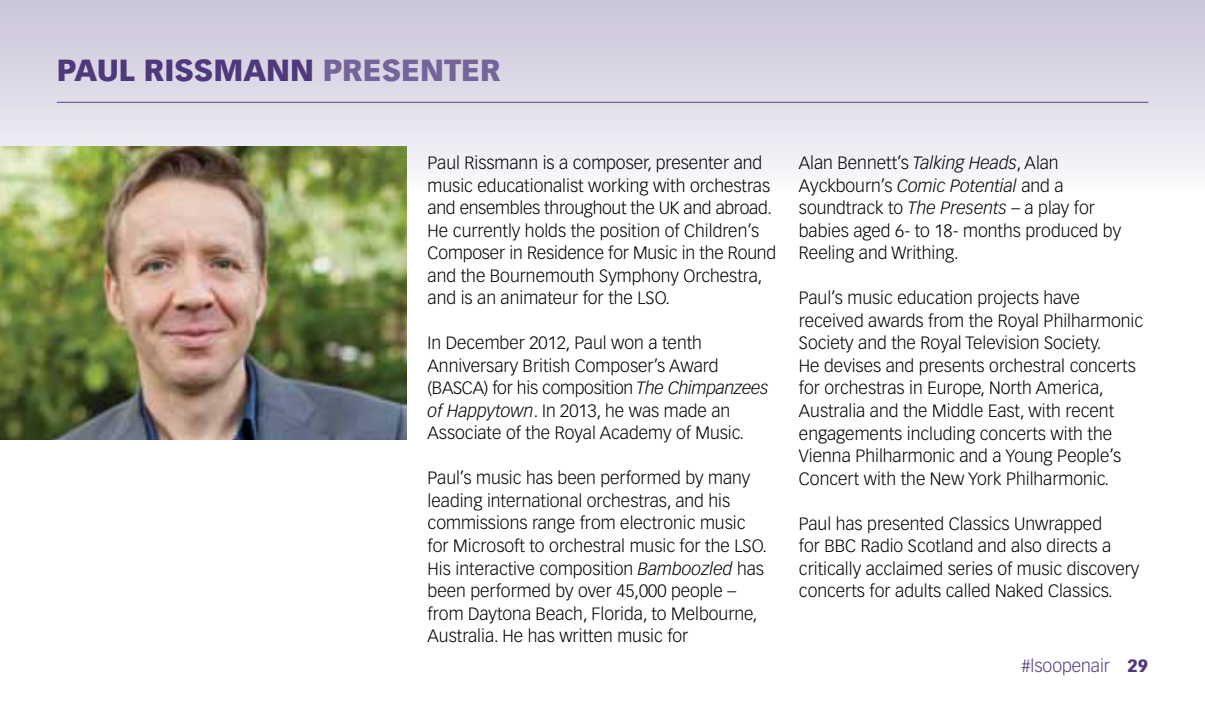
<style>
.page{position:relative;width:1205px;height:709px;background:#fff}
.page>*{position:absolute;margin:0;border:0;box-sizing:border-box;transform-origin:0 0}
.t1{font:900 30px "Vectora LH";color:#4f397b}
.t2{font:300 17.5px/22.5px "Vectora LH";color:#000}
.t3{font:300 17.5px "Vectora LH";color:#4f397b}
.s1{color:#746499}
.s2{font-style:italic}
.s3{font-weight:900}
</style>
<div class="page">
<div style="left:0;top:0;width:1205px;height:192px;background:linear-gradient(to bottom,#c9c3d9,#f8f8fa)"></div>
<hr style="left:57px;top:102px;width:1091px;height:1px;background:#746499">
<img style="left:0;top:147px;width:406px;height:292px">
<h1 class="t1" style="left:57px;top:51px;width:445px">PAUL RISSMANN <span class="s1">PRESENTER</span></h1>
<p class="t2" style="left:428px;top:152px;width:350px">Paul Rissmann is a composer, presenter and music educationalist working with orchestras and ensembles throughout the UK and abroad.<br>He currently holds the position of Children’s Composer in Residence for Music in the Round and the Bournemouth Symphony Orchestra, and is an animateur for the LSO.</p>
<p class="t2" style="left:428px;top:332px;width:342px">In December 2012, Paul won a tenth Anniversary British Composer’s Award (BASCA) for his composition <span class="s2">The Chimpanzees of Happytown</span>. In 2013, he was made an Associate of the Royal Academy of Music.</p>
<p class="t2" style="left:428px;top:467px;width:341px">Paul’s music has been performed by many leading international orchestras, and his commissions range from electronic music for Microsoft to orchestral music for the LSO.<br>His interactive composition <span class="s2">Bamboozled</span> has been performed by over 45,000 people – from Daytona Beach, Florida, to Melbourne, Australia. He has written music for</p>
<p class="t2" style="left:799px;top:152px;width:324px">Alan Bennett’s <span class="s2">Talking Heads</span>, Alan Ayckbourn’s <span class="s2">Comic Potential</span> and a soundtrack to <span class="s2">The Presents</span> – a play for babies aged 6- to 18- months produced by Reeling and Writhing.</p>
<p class="t2" style="left:799px;top:287px;width:346px">Paul’s music education projects have received awards from the Royal Philharmonic Society and the Royal Television Society.<br>He devises and presents orchestral concerts for orchestras in Europe, North America, Australia and the Middle East, with recent engagements including concerts with the Vienna Philharmonic and a Young People’s Concert with the New York Philharmonic.</p>
<p class="t2" style="left:799px;top:512px;width:342px">Paul has presented Classics Unwrapped<br>for BBC Radio Scotland and also directs a critically acclaimed series of music discovery concerts for adults called Naked Classics.</p>
<p class="t3" style="left:1021px;top:655px;width:128px">#lsoopenair <span class="s3">29</span></p>
</div>
